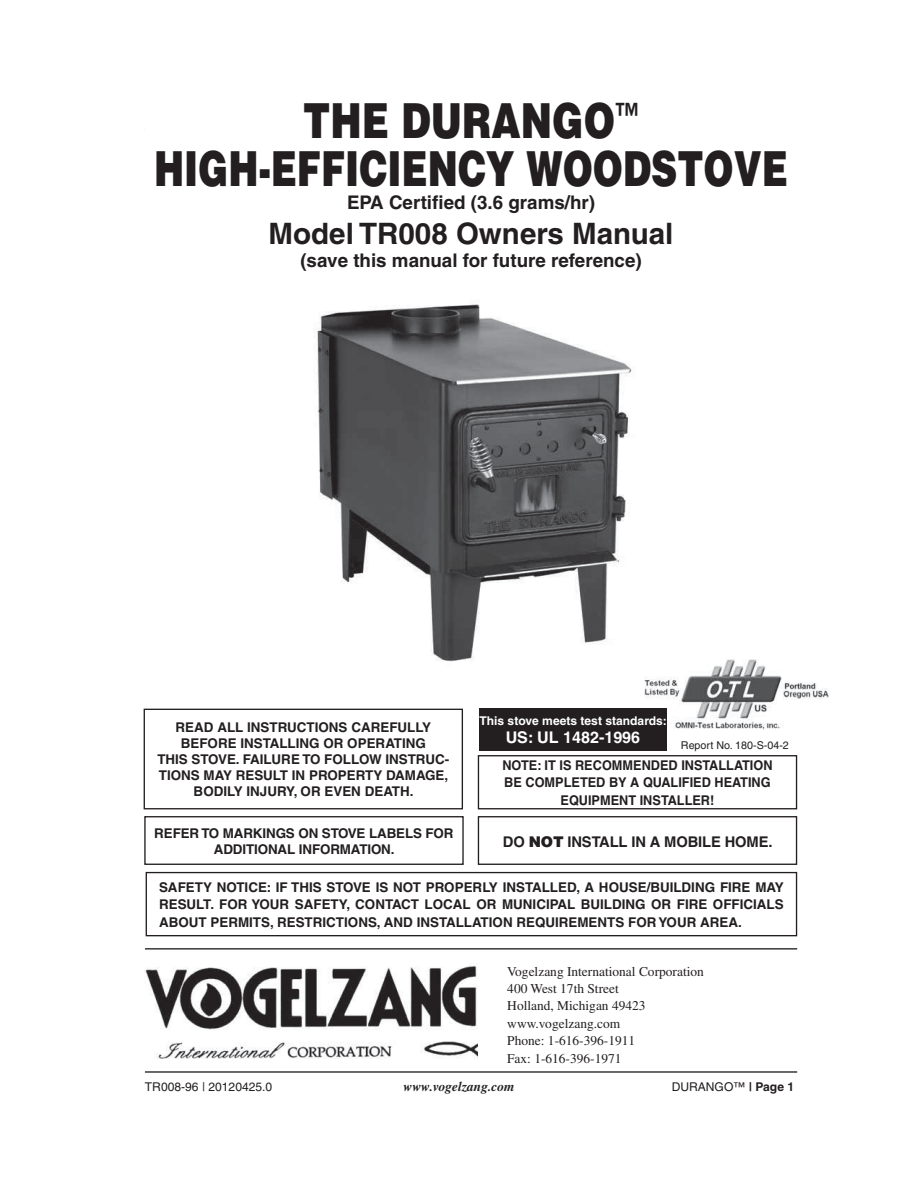
<style>
.page{position:relative;width:918px;height:1188px;background:#fff}
.page>*{position:absolute;margin:0;border:0;box-sizing:border-box;transform-origin:0 0}
.t1{font:900 48.3px/48.3px "Helvetica";color:#231f20;text-align:center;scale:.78 1}
.t2{font:700 29.55px "Helvetica";color:#231f20}
.t3{font:700 18.75px "Helvetica";color:#231f20}
.t4{font:700 16.05px "Helvetica";color:#fff}
.t5{font:700 14.7px "Helvetica";letter-spacing:-.01em;color:#231f20}
.t6{font:700 13.35px/16px "Helvetica";color:#231f20;text-align:center}
.t7{font:13.35px/17.4px "Times";color:#231f20}
.t8{font:700 13.35px/17.4px "Helvetica";color:#231f20;text-align:center;scale:.95 1}
.t9{font:italic 700 13.35px "Times";color:#231f20}
.t10{font:12.15px "Helvetica";color:#231f20}
.t11{font:700 12.15px "Helvetica";color:#fff}
.t12{font:10.8px "Helvetica";color:#231f20}
.s1{font-weight:900}
.s2{font-weight:700}
</style>
<div class="page">
<hr style="left:145px;top:1071px;width:652px;height:2px;background:#231f20">
<img style="left:145px;top:965px;width:333px;height:94px">
<hr style="left:145px;top:948px;width:652px;height:2px;background:#231f20">
<img style="left:644px;top:659px;width:184px;height:70px">
<img style="left:313px;top:304px;width:320px;height:358px">
<div style="left:144px;top:709px;width:319px;height:100px;border:1px solid #231f20"></div>
<div style="left:478px;top:755px;width:319px;height:54px;border:1px solid #231f20"></div>
<div style="left:478px;top:816px;width:319px;height:49px;border:1px solid #231f20"></div>
<div style="left:144px;top:816px;width:320px;height:49px;border:1px solid #231f20"></div>
<div style="left:479px;top:708px;width:188px;height:42px;background:#231f20"></div>
<div style="left:146px;top:872px;width:651px;height:64px;border:1px solid #231f20"></div>
<h1 class="t1" style="left:154px;top:101px;width:814px">THE DURANGO<sup>™<br></sup>HIGH-EFFICIENCY WOODSTOVE</h1>
<h3 class="t3" style="left:347px;top:196px;width:250px">EPA Certified (3.6 grams/hr)</h3>
<h2 class="t2" style="left:269px;top:223px;width:406px">Model TR008 Owners Manual</h2>
<h3 class="t3" style="left:300px;top:253px;width:343px">(save this manual for future reference)</h3>
<p class="t6" style="left:157px;top:721px;width:293px">READ ALL INSTRUCTIONS CAREFULLY BEFORE INSTALLING OR OPERATING<br>THIS STOVE. FAILURE TO FOLLOW INSTRUC-TIONS MAY RESULT IN PROPERTY DAMAGE, BODILY INJURY, OR EVEN DEATH.</p>
<p class="t6" style="left:154px;top:826px;width:301px">REFER TO MARKINGS ON STOVE LABELS FOR<br>ADDITIONAL INFORMATION.</p>
<p class="t11" style="left:479px;top:716px;width:189px">This stove meets test standards:</p>
<p class="t4" style="left:506px;top:731px;width:136px">US: UL 1482-1996</p>
<p class="t12" style="left:681px;top:742px;width:109px">Report No. 180-S-04-2</p>
<p class="t8" style="left:502px;top:758px;width:286px">NOTE: IT IS RECOMMENDED INSTALLATION<br>BE COMPLETED BY A QUALIFIED HEATING<br>EQUIPMENT INSTALLER!</p>
<p class="t5" style="left:503px;top:836px;width:271px">DO <span class="s1">NOT</span> INSTALL IN A MOBILE HOME.</p>
<p class="t6" style="left:159px;top:880px;width:626px;line-height:17.4px;text-align:justify">SAFETY NOTICE: IF THIS STOVE IS NOT PROPERLY INSTALLED, A HOUSE/BUILDING FIRE MAY RESULT. FOR YOUR SAFETY, CONTACT LOCAL OR MUNICIPAL BUILDING OR FIRE OFFICIALS ABOUT PERMITS, RESTRICTIONS, AND INSTALLATION REQUIREMENTS FOR YOUR AREA.</p>
<p class="t7" style="left:507px;top:964px;width:198px">Vogelzang International Corporation<br>400 West 17th Street<br>Holland, Michigan 49423 www.vogelzang.com<br>Phone: 1-616-396-1911<br>Fax: 1-616-396-1971</p>
<p class="t10" style="left:145px;top:1082px;width:129px">TR008-96 | 20120425.0</p>
<p class="t9" style="left:403px;top:1081px;width:113px">www.vogelzang.com</p>
<p class="t10" style="left:672px;top:1082px;width:124px">DURANGO™ <span class="s2">| Page 1</span></p>
</div>
